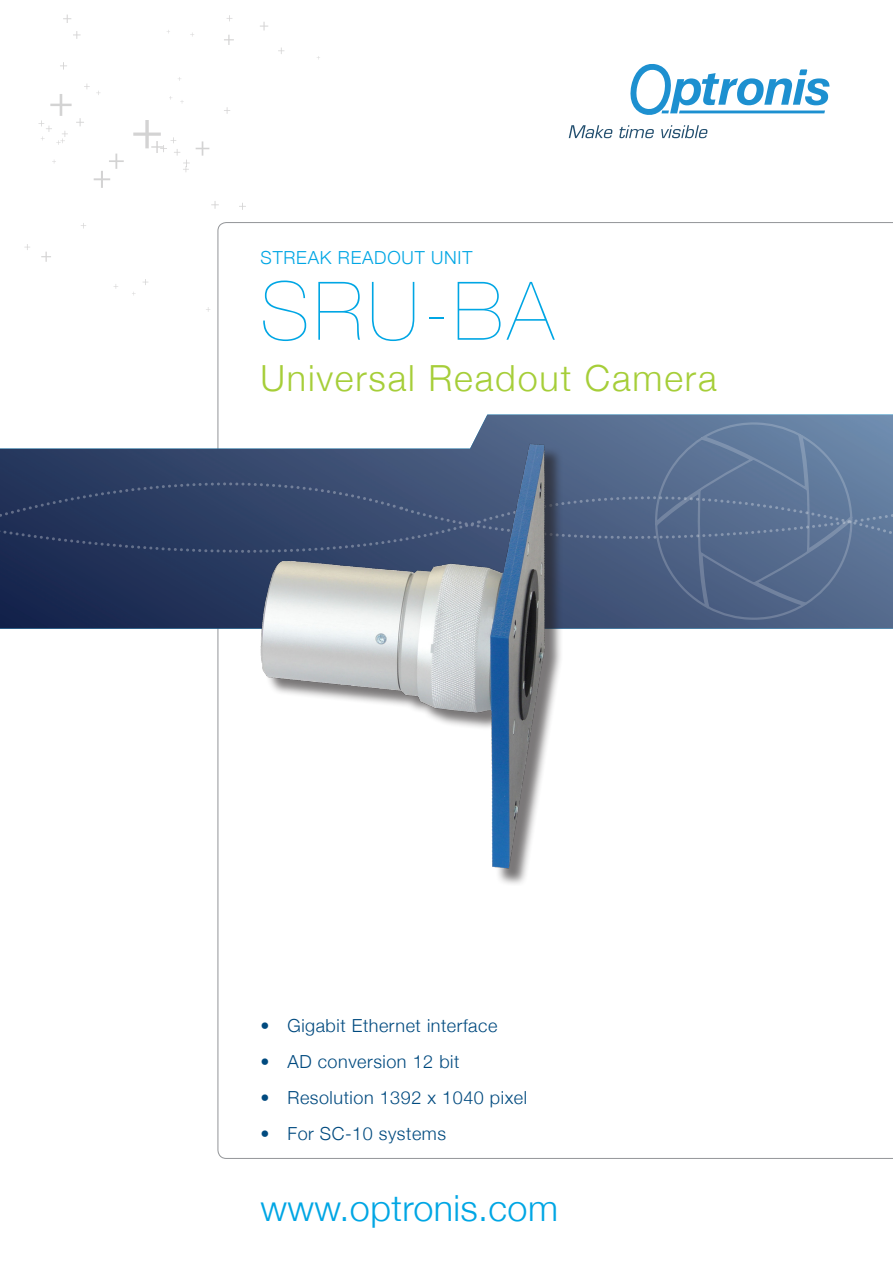
<style>
.page{position:relative;width:893px;height:1263px;background:#fff}
.page>*{position:absolute;margin:0;border:0;box-sizing:border-box;transform-origin:0 0}
.t1{font:200 81px "Helvetica Neue";color:#00a6e4}
.t2{font:300 36px "Helvetica Neue";letter-spacing:.05em;color:#a6ce39}
.t3{font:300 36px "Helvetica Neue";letter-spacing:.01em;color:#00a6e4}
.t4{font:300 18px "Helvetica Neue";letter-spacing:.03em;color:#004a7f}
.t5{font:300 18px "Helvetica Neue";letter-spacing:.045em;color:#00a6e4}
</style>
<div class="page">
<svg style="left:569px;top:125px;width:44px;height:13px"></svg>
<svg style="left:619px;top:125px;width:35px;height:13px"></svg>
<svg style="left:661px;top:125px;width:47px;height:13px"></svg>
<svg style="left:630px;top:64px;width:199px;height:51px"></svg>
<img style="left:0;top:415px;width:893px;height:214px">
<svg style="left:0;top:421px;width:893px;height:200px;background:#536586"></svg>
<svg style="left:196px;top:141px;width:13px;height:15px"></svg>
<svg style="left:94px;top:154px;width:30px;height:34px"></svg>
<svg style="left:24px;top:244px;width:6px;height:6px"></svg>
<svg style="left:41px;top:252px;width:10px;height:10px"></svg>
<svg style="left:143px;top:279px;width:5px;height:6px"></svg>
<svg style="left:211px;top:201px;width:8px;height:8px"></svg>
<svg style="left:60px;top:62px;width:7px;height:8px"></svg>
<svg style="left:63px;top:15px;width:8px;height:8px"></svg>
<svg style="left:73px;top:31px;width:8px;height:8px"></svg>
<svg style="left:133px;top:120px;width:57px;height:52px"></svg>
<svg style="left:239px;top:203px;width:7px;height:7px"></svg>
<svg style="left:38px;top:84px;width:52px;height:61px"></svg>
<svg style="left:224px;top:107px;width:6px;height:7px"></svg>
<svg style="left:224px;top:35px;width:10px;height:10px"></svg>
<svg style="left:260px;top:22px;width:8px;height:8px"></svg>
<svg style="left:278px;top:48px;width:6px;height:6px"></svg>
<div style="left:263px;top:446px;width:300px;height:440px;background:#231f20;opacity:.6"></div>
<img style="left:244px;top:432px;width:331px;height:441px">
<p class="t5" style="left:261px;top:243px;width:213px">STREAK READOUT UNIT</p>
<p class="t1" style="left:260px;top:248px;width:295px">SRU-BA</p>
<p class="t2" style="left:260px;top:349px;width:458px">Universal Readout Camera</p>
<p class="t4" style="left:260px;top:1011px;width:238px">• Gigabit Ethernet interface</p>
<p class="t4" style="left:260px;top:1047px;width:200px">• AD conversion 12 bit</p>
<p class="t4" style="left:260px;top:1083px;width:268px">• Resolution 1392 x 1040 pixel</p>
<p class="t4" style="left:260px;top:1119px;width:187px">• For SC-10 systems</p>
<p class="t3" style="left:260px;top:1179px;width:299px">www.optronis.com</p>
</div>
